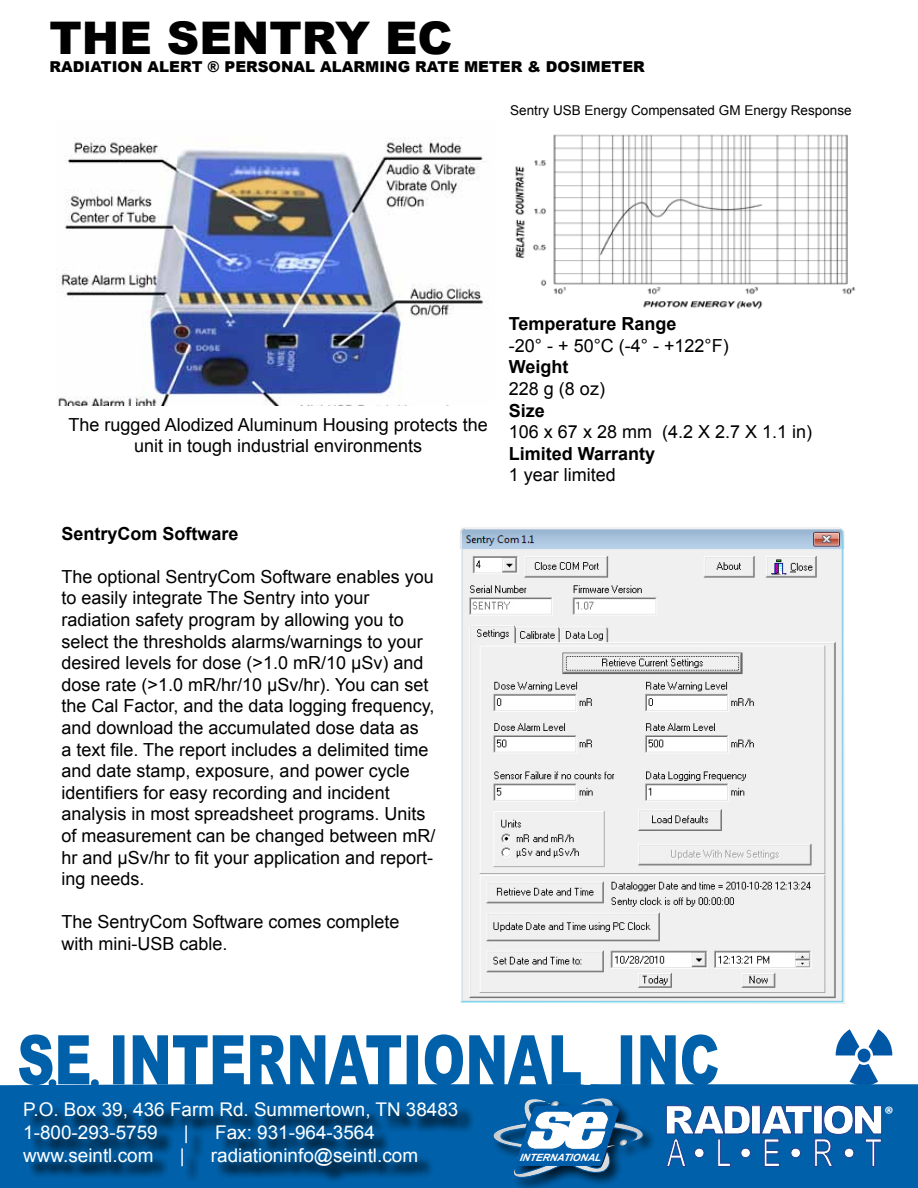
<style>
.page{position:relative;width:918px;height:1188px;background:#fff}
.page>*{position:absolute;margin:0;border:0;box-sizing:border-box;transform-origin:0 0}
.t1{font:900 45px "Arial";color:#000}
.t2{font:18.9px/22.6px "Arial";color:#fff}
.t3{font:18px/21.6px "Arial";color:#000}
.t4{font:700 18px "Arial";color:#000}
.t5{font:700 18px "Calibri";color:#fff}
.t6{font:900 15px "Arial";color:#000}
.t7{font:13.5px "Arial";color:#000}
.t8{font:italic 700 10.05px "Arial";color:#fff}
</style>
<div class="page">
<img style="left:515px;top:134px;width:341px;height:175px">
<img style="left:460px;top:527px;width:385px;height:477px">
<img style="left:57px;top:137px;width:428px;height:268px">
<svg style="left:844px;top:1029px;width:40px;height:5px"></svg>
<svg style="left:0;top:1034px;width:918px;height:154px;fill:#0061aa"></svg>
<div style="left:24px;top:1104px;width:450px;height:79px;background:#000;opacity:.75"></div>
<svg style="left:49px;top:1079px;width:7px;height:8px"></svg>
<svg style="left:91px;top:1079px;width:8px;height:8px"></svg>
<div style="left:490px;top:1096px;width:166px;height:92px;background:#000;opacity:.75"></div>
<svg style="left:487px;top:1097px;width:158px;height:81px"></svg>
<div style="left:752px;top:1106px;width:8px;height:28px;background:#feffff"></div>
<div style="left:751px;top:1105px;width:10px;height:29px;border:1px solid #25408f"></div>
<svg style="left:761px;top:1105px;width:121px;height:62px"></svg>
<svg style="left:666px;top:1105px;width:85px;height:62px"></svg>
<h1 class="t1" style="left:50px;top:5px;width:405px">THE SENTRY EC</h1>
<p class="t6" style="left:50px;top:56px;width:597px">RADIATION ALERT ® PERSONAL ALARMING RATE METER &amp; DOSIMETER</p>
<p class="t7" style="left:510px;top:101px;width:343px">Sentry USB Energy Compensated GM Energy Response</p>
<p class="t3" style="left:69px;top:414px;width:421px;text-align:center">The rugged Alodized Aluminum Housing protects the unit in tough industrial environments</p>
<p class="t4" style="left:62px;top:521px;width:179px">SentryCom Software</p>
<p class="t3" style="left:62px;top:566px;width:375px">The optional SentryCom Software enables you to easily integrate The Sentry into your radiation safety program by allowing you to select the thresholds alarms/warnings to your desired levels for dose (&gt;1.0 mR/10 µSv) and dose rate (&gt;1.0 mR/hr/10 µSv/hr). You can set the Cal Factor, and the data logging frequency, and download the accumulated dose data as<br>a text file. The report includes a delimited time and date stamp, exposure, and power cycle identifiers for easy recording and incident analysis in most spreadsheet programs. Units of measurement can be changed between mR/ hr and µSv/hr to fit your application and report&shy;ing needs.</p>
<p class="t3" style="left:62px;top:911px;width:340px">The SentryCom Software comes complete with mini-USB cable.</p>
<p class="t4" style="left:509px;top:312px;width:169px">Temperature Range</p>
<p class="t3" style="left:509px;top:335px;width:221px">-20° - + 50°C (-4° - +122°F)</p>
<p class="t4" style="left:509px;top:355px;width:61px">Weight</p>
<p class="t3" style="left:509px;top:378px;width:98px">228 g (8 oz)</p>
<p class="t4" style="left:509px;top:398px;width:38px">Size</p>
<p class="t3" style="left:509px;top:421px;width:305px">106 x 67 x 28 mm (4.2 X 2.7 X 1.1 in)</p>
<p class="t4" style="left:509px;top:441px;width:148px">Limited Warranty</p>
<p class="t3" style="left:509px;top:464px;width:109px">1 year limited</p>
<p class="t2" style="left:23px;top:1099px;width:437px">P.O. Box 39, 436 Farm Rd. Summertown, TN 38483<br>1-800-293-5759</p>
<p class="t2" style="left:184px;top:1121px;width:6px">|</p>
<p class="t2" style="left:215px;top:1121px;width:161px">Fax: 931-964-3564</p>
<p class="t2" style="left:23px;top:1144px;width:132px">www.seintl.com</p>
<p class="t2" style="left:180px;top:1144px;width:6px">|</p>
<p class="t2" style="left:211px;top:1144px;width:209px">radiationinfo@seintl.com</p>
<p class="t8" style="left:519px;top:1151px;width:85px">INTERNATIONAL</p>
<p class="t5" style="left:885px;top:1102px;width:11px">®</p>
</div>
